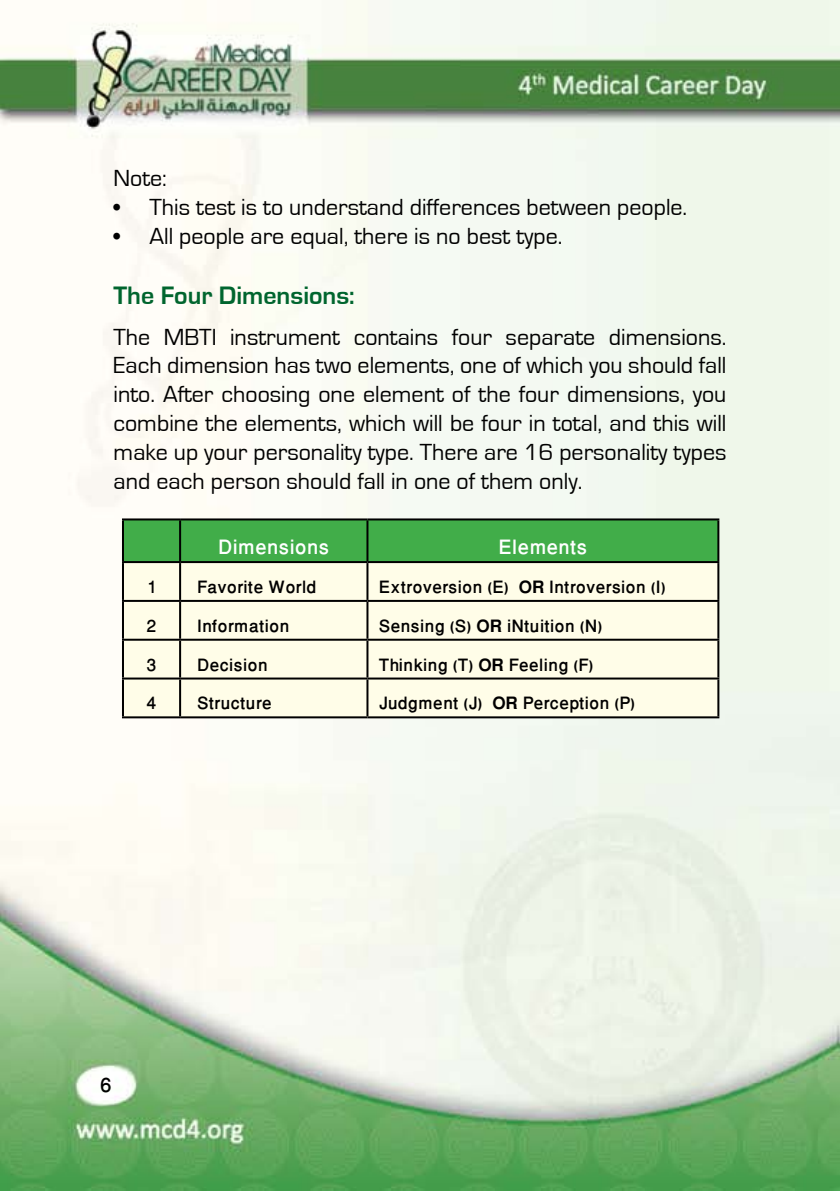
<style>
.page{position:relative;width:840px;height:1191px;background:#fff}
.page>*{position:absolute;margin:0;border:0;box-sizing:border-box;transform-origin:0 0}
.t1{font:500 28px "Win Soft Pro";color:#fff}
.t2{font:500 28px "Win Soft Pro";color:#000}
.t3{font:700 26px "Eurostile";color:#00652e}
.t4{font:24px/28.8px "Eurostile";color:#000;text-align:justify}
.t5{font:500 24px "Win Soft Pro";color:#000}
.s1{font-weight:700}
</style>
<div class="page">
<img style="left:0;top:0;width:839px;height:1191px">
<div style="left:124px;top:520px;width:593px;height:41px;background:#41ad49"></div>
<div style="left:124px;top:563px;width:593px;height:153px;background:#fffde8"></div>
<hr style="left:122px;top:518px;width:58px;height:2px;background:#000">
<hr style="left:122px;top:520px;width:2px;height:41px;background:#000">
<hr style="left:180px;top:518px;width:187px;height:2px;background:#000">
<hr style="left:179px;top:520px;width:2px;height:41px;background:#000">
<hr style="left:367px;top:518px;width:352px;height:2px;background:#000">
<hr style="left:366px;top:520px;width:2px;height:41px;background:#000">
<hr style="left:717px;top:520px;width:2px;height:41px;background:#000">
<hr style="left:122px;top:561px;width:58px;height:2px;background:#000">
<hr style="left:122px;top:563px;width:2px;height:37px;background:#000">
<hr style="left:180px;top:561px;width:187px;height:2px;background:#000">
<hr style="left:179px;top:563px;width:2px;height:37px;background:#000">
<hr style="left:367px;top:561px;width:352px;height:2px;background:#000">
<hr style="left:366px;top:563px;width:2px;height:37px;background:#000">
<hr style="left:717px;top:563px;width:2px;height:37px;background:#000">
<hr style="left:122px;top:600px;width:58px;height:2px;background:#000">
<hr style="left:122px;top:602px;width:2px;height:36px;background:#000">
<hr style="left:180px;top:600px;width:187px;height:2px;background:#000">
<hr style="left:179px;top:602px;width:2px;height:36px;background:#000">
<hr style="left:367px;top:600px;width:352px;height:2px;background:#000">
<hr style="left:366px;top:602px;width:2px;height:36px;background:#000">
<hr style="left:717px;top:602px;width:2px;height:36px;background:#000">
<hr style="left:122px;top:638px;width:58px;height:2px;background:#000">
<hr style="left:122px;top:640px;width:2px;height:37px;background:#000">
<hr style="left:180px;top:638px;width:187px;height:2px;background:#000">
<hr style="left:179px;top:640px;width:2px;height:37px;background:#000">
<hr style="left:367px;top:638px;width:352px;height:2px;background:#000">
<hr style="left:366px;top:640px;width:2px;height:37px;background:#000">
<hr style="left:717px;top:640px;width:2px;height:37px;background:#000">
<hr style="left:122px;top:677px;width:58px;height:2px;background:#000">
<hr style="left:122px;top:679px;width:2px;height:37px;background:#000">
<hr style="left:180px;top:677px;width:187px;height:2px;background:#000">
<hr style="left:179px;top:679px;width:2px;height:37px;background:#000">
<hr style="left:367px;top:677px;width:352px;height:2px;background:#000">
<hr style="left:366px;top:679px;width:2px;height:37px;background:#000">
<hr style="left:717px;top:679px;width:2px;height:37px;background:#000">
<hr style="left:122px;top:716px;width:58px;height:2px;background:#000">
<hr style="left:180px;top:716px;width:187px;height:2px;background:#000">
<hr style="left:367px;top:716px;width:352px;height:2px;background:#000">
<p class="t4" style="left:113px;top:164px;width:55px">Note:</p>
<p class="t4" style="left:113px;top:193px;width:575px">• This test is to understand differences between people.</p>
<p class="t4" style="left:113px;top:222px;width:450px">• All people are equal, there is no best type.</p>
<p class="t3" style="left:113px;top:281px;width:243px">The Four Dimensions:</p>
<p class="t4" style="left:113px;top:323px;width:614px">The MBTI instrument contains four separate dimensions.<br>Each dimension has two elements, one of which you should fall into. After choosing one element of the four dimensions, you combine the elements, which will be four in total, and this will make up your personality type. There are 16 personality types and each person should fall in one of them only.</p>
<p class="t1" style="left:218px;top:527px;width:113px">Dimensions</p>
<p class="t1" style="left:498px;top:527px;width:90px">Elements</p>
<p class="t5" style="left:146px;top:570px;width:11px">1</p>
<p class="t5" style="left:197px;top:570px;width:121px">Favorite World</p>
<p class="t5" style="left:378px;top:570px;width:288px">Extroversion (E) <span class="s1">OR</span> Introversion (I)</p>
<p class="t5" style="left:146px;top:608px;width:11px">2</p>
<p class="t5" style="left:197px;top:608px;width:94px">Information</p>
<p class="t5" style="left:378px;top:608px;width:225px">Sensing (S) <span class="s1">OR</span> iNtuition (N)</p>
<p class="t5" style="left:146px;top:647px;width:11px">3</p>
<p class="t5" style="left:197px;top:647px;width:72px">Decision</p>
<p class="t5" style="left:378px;top:647px;width:216px">Thinking (T) <span class="s1">OR</span> Feeling (F)</p>
<p class="t5" style="left:146px;top:686px;width:11px">4</p>
<p class="t5" style="left:197px;top:686px;width:76px">Structure</p>
<p class="t5" style="left:378px;top:686px;width:258px">Judgment (J) <span class="s1">OR</span> Perception (P)</p>
<p class="t2" style="left:100px;top:1065px;width:13px">6</p>
</div>
